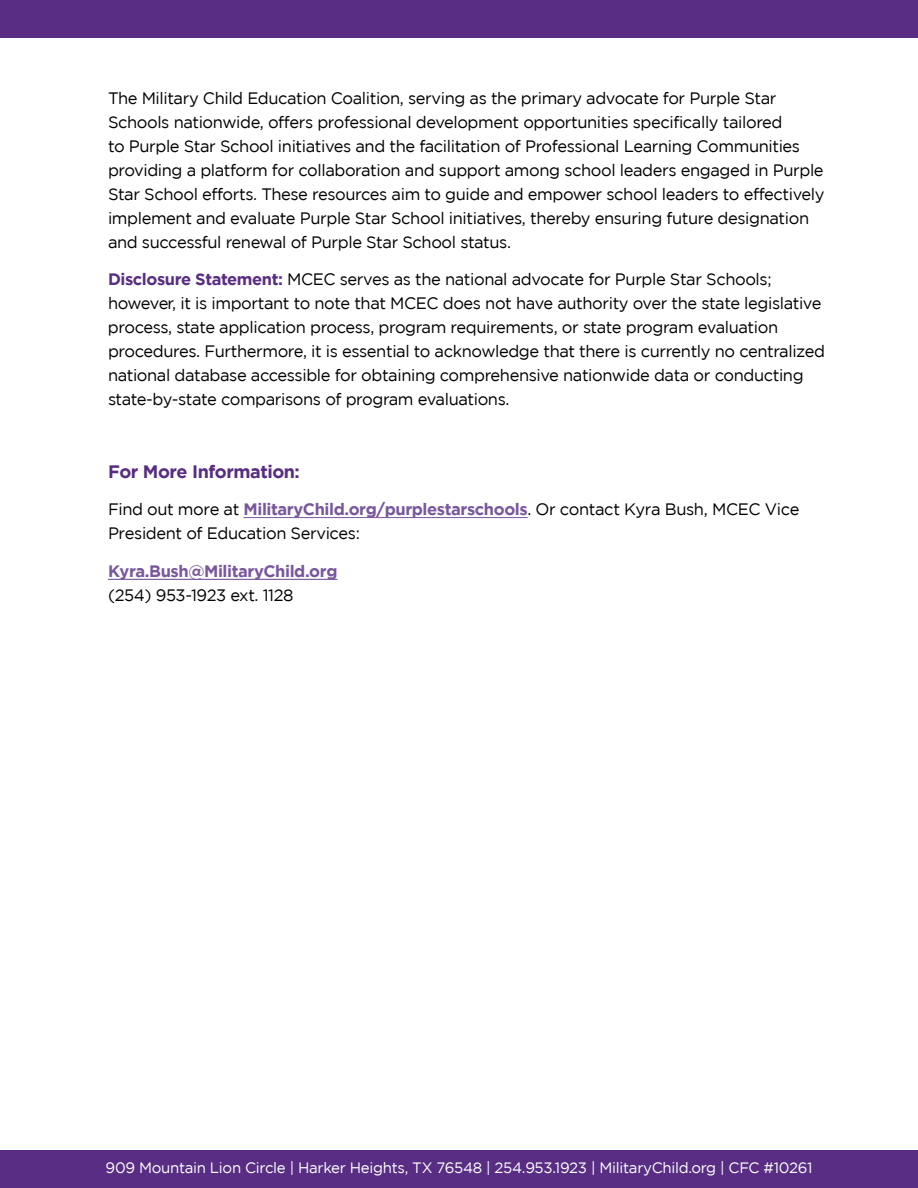
<style>
.page{position:relative;width:918px;height:1188px;background:#fff}
.page>*{position:absolute;margin:0;border:0;box-sizing:border-box;transform-origin:0 0}
.t1{font:700 18px "Gotham";letter-spacing:-.025em;color:#582d83}
.t2{font:16.5px/24px "Gotham";letter-spacing:-.025em;color:#000}
.t3{font:700 16.5px "Gotham";letter-spacing:-.025em;color:#79579c}
.t4{font:15px "Gotham";letter-spacing:-.02em;color:#fff}
.s1{font-weight:700;color:#582d83}
.s2{font-weight:700;color:#79579c}
</style>
<div class="page">
<div style="left:0;top:0;width:918px;height:38px;background:#582d83"></div>
<div style="left:0;top:1150px;width:918px;height:38px;background:#582d83"></div>
<hr style="left:108px;top:579px;width:230px;height:1px;background:#79579c">
<hr style="left:244px;top:517px;width:284px;height:1px;background:#79579c">
<p class="t2" style="left:108px;top:86px;width:718px">The Military Child Education Coalition, serving as the primary advocate for Purple Star Schools nationwide, offers professional development opportunities specifically tailored<br>to Purple Star School initiatives and the facilitation of Professional Learning Communities providing a platform for collaboration and support among school leaders engaged in Purple Star School efforts. These resources aim to guide and empower school leaders to effectively implement and evaluate Purple Star School initiatives, thereby ensuring future designation and successful renewal of Purple Star School status.</p>
<p class="t2" style="left:108px;top:267px;width:719px"><span class="s1">Disclosure Statement:</span> MCEC serves as the national advocate for Purple Star Schools; however, it is important to note that MCEC does not have authority over the state legislative process, state application process, program requirements, or state program evaluation procedures. Furthermore, it is essential to acknowledge that there is currently no centralized national database accessible for obtaining comprehensive nationwide data or conducting state-by-state comparisons of program evaluations.</p>
<p class="t1" style="left:108px;top:461px;width:193px">For More Information:</p>
<p class="t2" style="left:108px;top:497px;width:693px">Find out more at <span class="s2">MilitaryChild.org/purplestarschools</span>. Or contact Kyra Bush, MCEC Vice<br>President of Education Services:</p>
<p class="t3" style="left:108px;top:562px;width:231px">Kyra.Bush@MilitaryChild.org</p>
<p class="t2" style="left:108px;top:583px;width:187px">(254) 953-1923 ext. 1128</p>
<p class="t4" style="left:106px;top:1159px;width:708px">909 Mountain Lion Circle | Harker Heights, TX 76548 | 254.953.1923 | MilitaryChild.org | CFC #10261</p>
</div>
